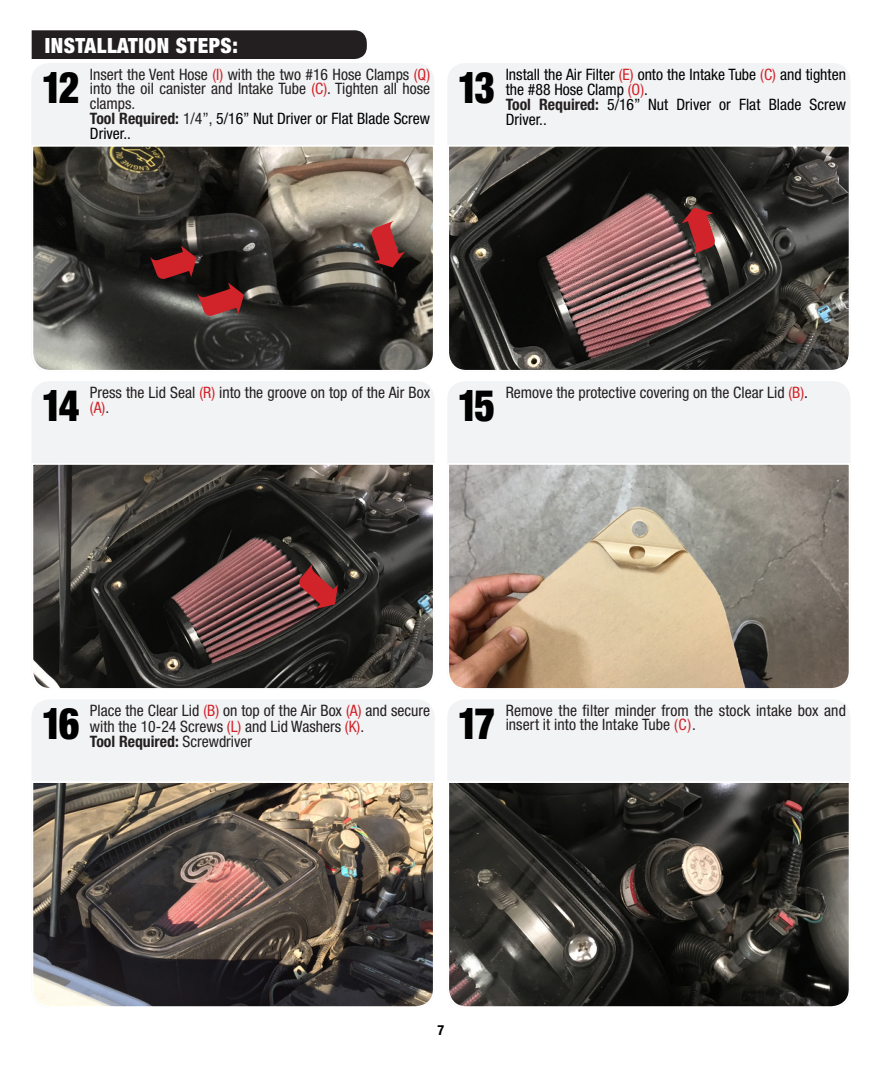
<style>
.page{position:relative;width:882px;height:1071px;background:#fff}
.page>*{position:absolute;margin:0;border:0;box-sizing:border-box;transform-origin:0 0}
.t1{font:900 condensed 43.75px "Helvetica Neue";letter-spacing:-.1em;color:#000;scale:.91 1}
.t2{font:900 condensed 21px "Helvetica Neue";letter-spacing:.025em;color:#fff}
.t3{font:condensed 15.75px/14.9px "Helvetica Neue";color:#231f20}
.t4{font:condensed 15.75px/14.9px "Helvetica Neue";color:#000}
.t5{font:700 condensed 15.75px "Helvetica Neue";color:#231f20}
.t6{font:700 condensed 14px "Helvetica Neue";color:#000}
.s1{color:#d1232a}
.s2{font-weight:700;color:#231f20}
.s3{color:#231f20}
.s4{color:#000}
.s5{font-weight:400}
</style>
<div class="page">
<div style="left:32px;top:699px;width:403px;height:309px;background:#f2f3f4;border-radius:18px"></div>
<div style="left:447px;top:699px;width:404px;height:309px;background:#f2f3f4;border-radius:18px"></div>
<div style="left:32px;top:381px;width:403px;height:309px;background:#f2f3f4;border-radius:18px"></div>
<div style="left:31px;top:63px;width:403px;height:309px;background:#f2f3f4;border-radius:18px"></div>
<div style="left:447px;top:381px;width:404px;height:309px;background:#f2f3f4;border-radius:18px"></div>
<div style="left:447px;top:63px;width:403px;height:309px;background:#f2f3f4;border-radius:18px"></div>
<svg style="left:448px;top:782px;width:402px;height:226px;background:#373530"></svg>
<svg style="left:448px;top:145px;width:402px;height:226px;background:#463d3a"></svg>
<svg style="left:448px;top:463px;width:402px;height:227px;background:#ab9d8b"></svg>
<img style="left:32px;top:782px;width:402px;height:226px">
<svg style="left:32px;top:463px;width:402px;height:227px;background:#3f3936"></svg>
<svg style="left:32px;top:145px;width:402px;height:226px;background:#504d46"></svg>
<svg style="left:371px;top:220px;width:34px;height:47px;background:#963b3a"></svg>
<svg style="left:150px;top:246px;width:94px;height:71px;background:#542929"></svg>
<svg style="left:682px;top:208px;width:34px;height:46px;background:#8e3032"></svg>
<svg style="left:298px;top:563px;width:40px;height:46px;background:#883435"></svg>
<div style="left:32px;top:30px;width:335px;height:29px;background:#231f20"></div>
<p class="t2" style="left:45px;top:33px;width:195px">INSTALLATION STEPS:</p>
<p class="t1" style="left:42px;top:60px;width:43px">12</p>
<p class="t3" style="left:90px;top:66px;width:342px;text-align:justify">Insert the Vent Hose <span class="s1">(I)</span> with the two #16 Hose Clamps <span class="s1">(Q) </span>into the oil canister and Intake Tube <span class="s1">(C)</span>. Tighten all hose clamps.</p>
<p class="t4" style="left:90px;top:111px;width:342px"><span class="s2">Tool Required:</span> <span class="s3">1/4”,</span> 5/16” Nut Driver or Flat Blade Screw<br>Driver..</p>
<p class="t1" style="left:458px;top:60px;width:43px">13</p>
<p class="t4" style="left:506px;top:66px;width:342px;line-height:15.8px">Install the Air Filter <span class="s1">(E)</span> onto the Intake Tube <span class="s1">(C)</span> and tighten the #88 Hose Clamp <span class="s1">(O)</span>.</p>
<p class="t4" style="left:506px;top:97px;width:342px"><span class="s2">Tool Required:</span> 5/16” Nut Driver or Flat Blade Screw<br>Driver..</p>
<p class="t3" style="left:90px;top:384px;width:342px;line-height:15.8px">Press the Lid Seal <span class="s1">(R)</span> into the groove on top of the Air Box <span class="s1">(A)</span>.</p>
<p class="t3" style="left:506px;top:385px;width:304px">Remove the protective covering on the Clear Lid <span class="s1">(B)</span><span class="s4">.</span></p>
<p class="t1" style="left:42px;top:378px;width:43px">14</p>
<p class="t1" style="left:458px;top:378px;width:43px">15</p>
<p class="t3" style="left:90px;top:702px;width:342px;line-height:15.8px">Place the Clear Lid <span class="s1">(B)</span> on top of the Air Box <span class="s1">(A)</span> and secure with the 10-24 Screws <span class="s1">(L)</span> and Lid Washers <span class="s1">(K)</span>.</p>
<p class="t5" style="left:90px;top:732px;width:164px">Tool Required: <span class="s5">Screwdriver</span></p>
<p class="t1" style="left:42px;top:696px;width:43px">16</p>
<p class="t1" style="left:458px;top:696px;width:43px">17</p>
<p class="t3" style="left:506px;top:703px;width:342px;line-height:14px">Remove the filter minder from the stock intake box and insert it into the Intake Tube <span class="s1">(C)</span>.</p>
<p class="t6" style="left:438px;top:1021px;width:8px">7</p>
</div>
